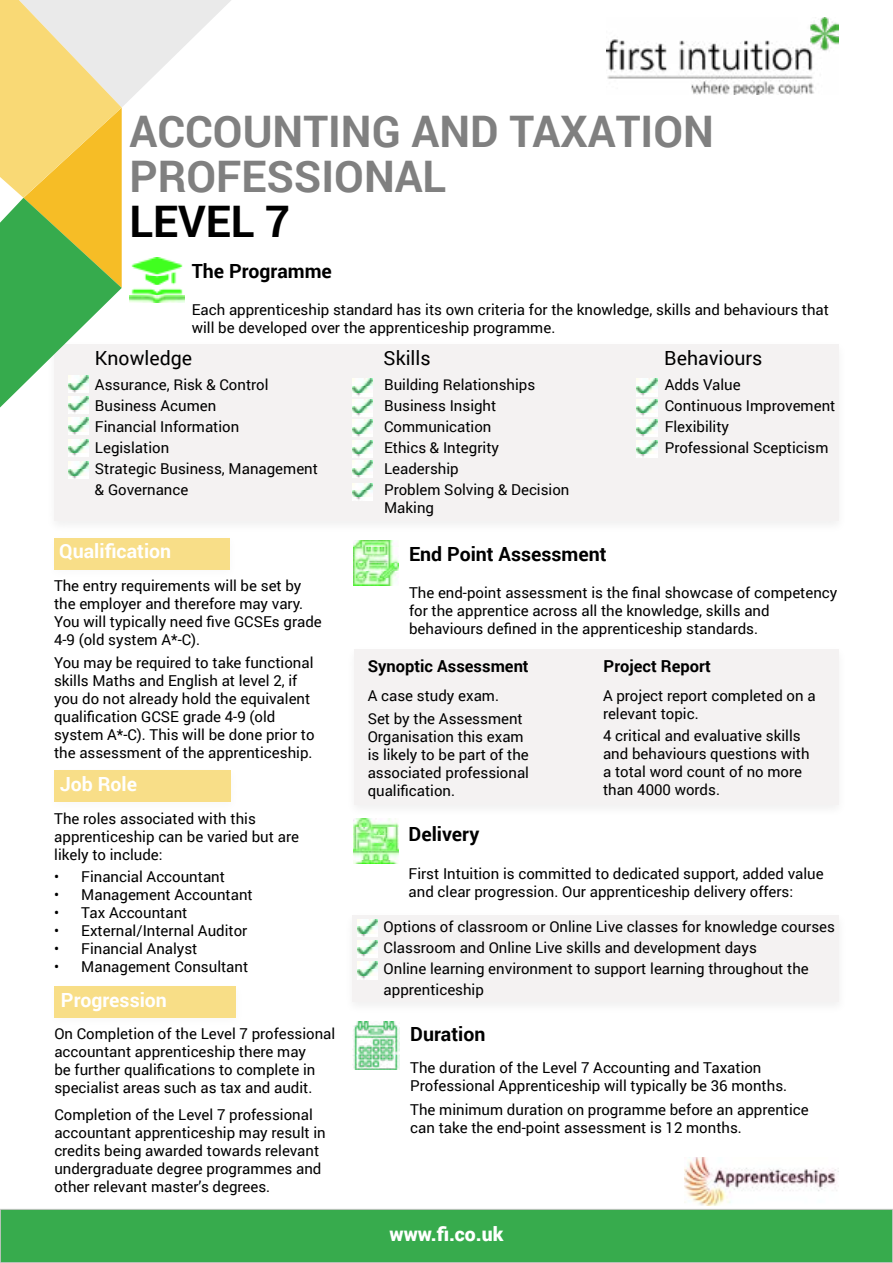
<style>
.page{position:relative;width:893px;height:1263px;background:#fff}
.page>*{position:absolute;margin:0;border:0;box-sizing:border-box;transform-origin:0 0}
.t1{font:700 43.5px/45px "Roboto";color:#808080}
.t2{font:700 43.5px "Roboto";color:#000}
.t3{font:700 19.5px "Roboto";color:#000}
.t4{font:700 19.5px "Roboto";color:#fff}
.t5{font:19.5px "Roboto";color:#000}
.t6{font:900 19.5px "Roboto";color:#fff}
.t7{font:700 16.5px "Roboto";color:#000}
.t8{font:15px/18px "Roboto";color:#000}
</style>
<div class="page">
<img style="left:607px;top:18px;width:231px;height:77px">
<div style="left:54px;top:344px;width:785px;height:177px;background:#f4f2f2"></div>
<img style="left:68px;top:407px;width:21px;height:6px">
<img style="left:68px;top:418px;width:21px;height:17px">
<img style="left:68px;top:439px;width:21px;height:17px">
<img style="left:68px;top:462px;width:21px;height:17px">
<img style="left:354px;top:540px;width:45px;height:45px">
<div style="left:347px;top:646px;width:501px;height:171px;background:#fbfbfb"></div>
<div style="left:355px;top:649px;width:484px;height:155px;background:#f4f2f2"></div>
<img style="left:353px;top:819px;width:46px;height:45px">
<div style="left:352px;top:915px;width:487px;height:87px;background:#f4f2f2"></div>
<div style="left:0;top:1209px;width:893px;height:53px;background:#37ab4d"></div>
<div style="left:0;top:1209px;width:893px;height:54px;border:1px solid #c8c6c6"></div>
<img style="left:684px;top:1158px;width:154px;height:48px">
<div style="left:54px;top:538px;width:176px;height:32px;background:#f8de88"></div>
<div style="left:54px;top:771px;width:177px;height:31px;background:#f8de88"></div>
<div style="left:54px;top:986px;width:182px;height:32px;background:#f8de87"></div>
<svg style="left:0;top:0;width:231px;height:407px"></svg>
<img style="left:352px;top:379px;width:21px;height:17px">
<img style="left:352px;top:420px;width:21px;height:17px">
<img style="left:352px;top:440px;width:21px;height:17px">
<img style="left:352px;top:461px;width:21px;height:17px">
<img style="left:637px;top:379px;width:20px;height:17px">
<img style="left:637px;top:399px;width:20px;height:17px">
<img style="left:637px;top:420px;width:20px;height:17px">
<img style="left:637px;top:440px;width:20px;height:17px">
<img style="left:357px;top:920px;width:21px;height:17px">
<img style="left:357px;top:940px;width:21px;height:17px">
<img style="left:357px;top:962px;width:21px;height:17px">
<img style="left:353px;top:1022px;width:47px;height:47px">
<img style="left:352px;top:483px;width:21px;height:17px">
<img style="left:352px;top:399px;width:21px;height:17px">
<h1 class="t1" style="left:130px;top:108px;width:586px">ACCOUNTING AND TAXATION<br>PROFESSIONAL</h1>
<h1 class="t2" style="left:130px;top:191px;width:162px">LEVEL 7</h1>
<h2 class="t3" style="left:192px;top:257px;width:142px">The Programme</h2>
<p class="t8" style="left:192px;top:300px;width:639px">Each apprenticeship standard has its own criteria for the knowledge, skills and behaviours that will be developed over the apprenticeship programme.</p>
<h2 class="t5" style="left:95px;top:344px;width:99px">Knowledge</h2>
<h2 class="t5" style="left:383px;top:344px;width:49px">Skills</h2>
<h2 class="t5" style="left:664px;top:344px;width:100px">Behaviours</h2>
<p class="t8" style="left:95px;top:374px;width:225px;line-height:21px">Assurance, Risk &amp; Control<br>Business Acumen<br>Financial Information<br>Legislation<br>Strategic Business, Management &amp; Governance</p>
<p class="t8" style="left:384px;top:374px;width:187px;line-height:21px">Building Relationships<br>Business Insight<br>Communication<br>Ethics &amp; Integrity<br>Leadership<br>Problem Solving &amp; Decision</p>
<p class="t8" style="left:384px;top:499px;width:51px">Making</p>
<p class="t8" style="left:665px;top:374px;width:172px;line-height:21px">Adds Value<br>Continuous Improvement<br>Flexibility<br>Professional Scepticism</p>
<h2 class="t4" style="left:59px;top:538px;width:114px">Qualification</h2>
<p class="t8" style="left:54px;top:576px;width:269px">The entry requirements will be set by the employer and therefore may vary.<br>You will typically need five GCSEs grade 4-9 (old system A*-C).</p>
<p class="t8" style="left:54px;top:653px;width:262px">You may be required to take functional skills Maths and English at level 2, if you do not already hold the equivalent qualification GCSE grade 4-9 (old system A*-C). This will be done prior to the assessment of the apprenticeship.</p>
<h2 class="t4" style="left:60px;top:770px;width:79px">Job Role</h2>
<p class="t8" style="left:54px;top:809px;width:246px">The roles associated with this apprenticeship can be varied but are likely to include:</p>
<p class="t8" style="left:54px;top:867px;width:172px">• Financial Accountant</p>
<p class="t8" style="left:54px;top:885px;width:200px">• Management Accountant</p>
<p class="t8" style="left:54px;top:903px;width:135px">• Tax Accountant</p>
<p class="t8" style="left:54px;top:921px;width:195px">• External/Internal Auditor</p>
<p class="t8" style="left:54px;top:939px;width:145px">• Financial Analyst</p>
<p class="t8" style="left:54px;top:957px;width:195px">• Management Consultant</p>
<h2 class="t4" style="left:61px;top:986px;width:107px">Progression</h2>
<p class="t8" style="left:54px;top:1024px;width:282px">On Completion of the Level 7 professional accountant apprenticeship there may<br>be further qualifications to complete in specialist areas such as tax and audit.</p>
<p class="t8" style="left:54px;top:1105px;width:273px">Completion of the Level 7 professional accountant apprenticeship may result in credits being awarded towards relevant undergraduate degree programmes and other relevant master’s degrees.</p>
<h2 class="t3" style="left:409px;top:540px;width:199px">End Point Assessment</h2>
<p class="t8" style="left:409px;top:583px;width:430px">The end-point assessment is the final showcase of competency for the apprentice across all the knowledge, skills and behaviours defined in the apprenticeship standards.</p>
<p class="t7" style="left:368px;top:654px;width:163px">Synoptic Assessment</p>
<p class="t8" style="left:368px;top:684px;width:157px;line-height:22.5px">A case study exam.<br>Set by the Assessment</p>
<p class="t8" style="left:368px;top:727px;width:163px">Organisation this exam is likely to be part of the associated professional qualification.</p>
<h2 class="t3" style="left:409px;top:821px;width:72px">Delivery</h2>
<p class="t7" style="left:604px;top:654px;width:109px">Project Report</p>
<p class="t8" style="left:603px;top:686px;width:214px">A project report completed on a relevant topic.</p>
<p class="t8" style="left:603px;top:726px;width:208px">4 critical and evaluative skills and behaviours questions with a total word count of no more than 4000 words.</p>
<p class="t8" style="left:409px;top:864px;width:417px">First Intuition is committed to dedicated support, added value and clear progression. Our apprenticeship delivery offers:</p>
<p class="t8" style="left:384px;top:916px;width:453px;line-height:21px">Options of classroom or Online Live classes for knowledge courses Classroom and Online Live skills and development days<br>Online learning environment to support learning throughout the apprenticeship</p>
<h2 class="t3" style="left:410px;top:1021px;width:77px">Duration</h2>
<p class="t8" style="left:410px;top:1058px;width:378px">The duration of the Level 7 Accounting and Taxation<br>Professional Apprenticeship will typically be 36 months.</p>
<p class="t8" style="left:410px;top:1100px;width:400px">The minimum duration on programme before an apprentice can take the end-point assessment is 12 months.</p>
<h2 class="t6" style="left:390px;top:1220px;width:115px">www.fi.co.uk</h2>
</div>
